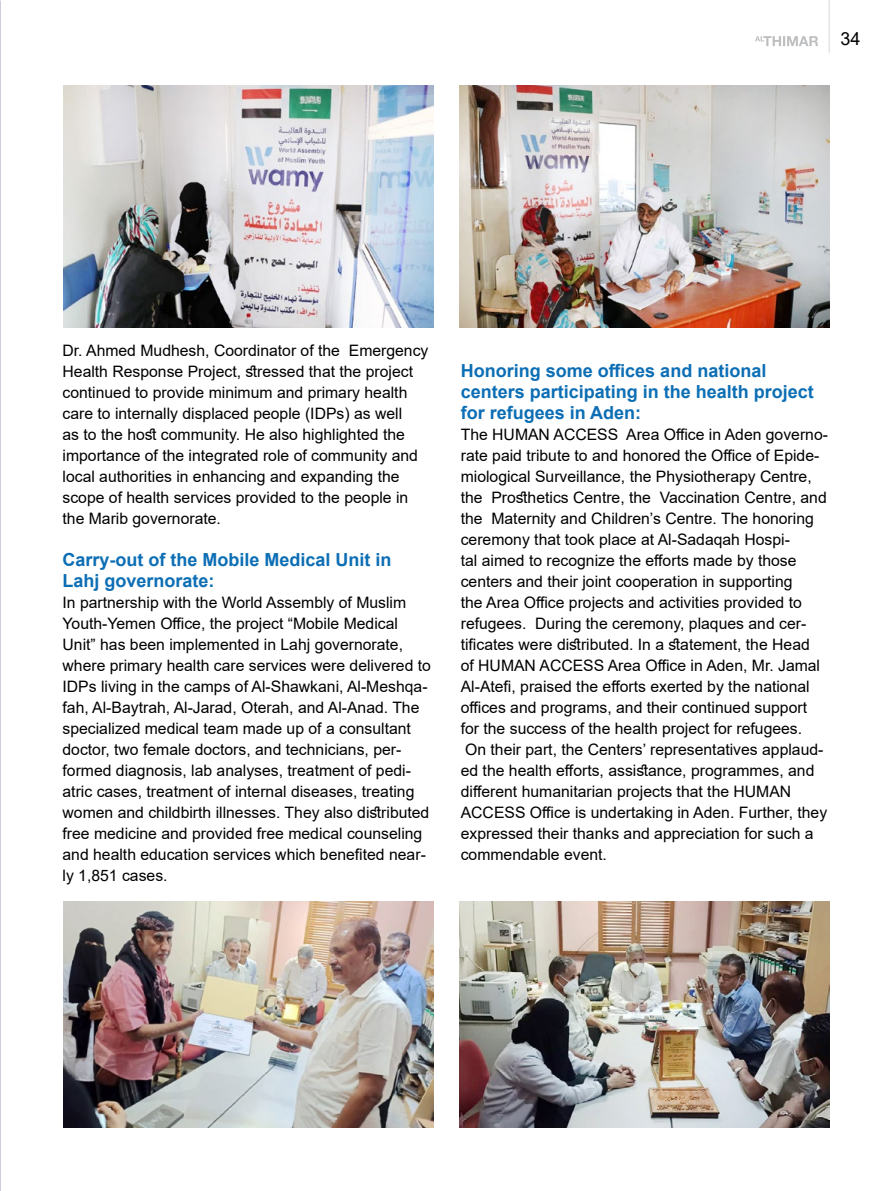
<style>
.page{position:relative;width:893px;height:1191px;background:#fff}
.page>*{position:absolute;margin:0;border:0;box-sizing:border-box;transform-origin:0 0}
.t1{font:700 18px/21px "Arial";color:#0c6eb4}
.t2{font:18px "Arial";color:#000}
.t3{font:15.75px/21px "Arial";color:#000}
</style>
<div class="page">
<hr style="left:828px;top:0;width:2px;height:53px;background:#e2e3e4">
<svg style="left:755px;top:36px;width:63px;height:10px"></svg>
<img style="left:64px;top:85px;width:370px;height:242px">
<img style="left:64px;top:901px;width:370px;height:226px">
<img style="left:459px;top:85px;width:370px;height:242px">
<img style="left:459px;top:901px;width:370px;height:226px">
<p class="t2" style="left:841px;top:26px;width:22px">34</p>
<p class="t3" style="left:63px;top:340px;width:357px">Dr. Ahmed Mudhesh, Coordinator of the<br>Health Response Project, stressed that the project continued to provide minimum and primary health care to internally displaced people (IDPs) as well as to the host community. He also highlighted the importance of the integrated role of community and local authorities in enhancing and expanding the scope of health services provided to the people in the Marib governorate.</p>
<p class="t1" style="left:63px;top:549px;width:331px">Carry-out of the Mobile Medical Unit in<br>Lahj governorate:</p>
<p class="t3" style="left:63px;top:592px;width:370px">In partnership with the World Assembly of Muslim Youth-Yemen Office, the project “Mobile Medical Unit” has been implemented in Lahj governorate, where primary health care services were delivered to</p>
<p class="t3" style="left:63px;top:697px;width:358px">fah, Al-Baytrah, Al-Jarad, Oterah, and Al-Anad. The</p>
<p class="t3" style="left:349px;top:340px;width:81px">Emergency</p>
<p class="t3" style="left:63px;top:676px;width:367px">IDPs living in the camps of Al-Shawkani, Al-Meshqa-</p>
<p class="t3" style="left:63px;top:718px;width:350px">specialized medical team made up of a consultant</p>
<p class="t3" style="left:63px;top:739px;width:340px">doctor, two female doctors, and technicians, per-</p>
<p class="t3" style="left:63px;top:760px;width:350px">formed diagnosis, lab analyses, treatment of pedi-</p>
<p class="t3" style="left:63px;top:781px;width:353px">atric cases, treatment of internal diseases, treating</p>
<p class="t3" style="left:63px;top:802px;width:368px">women and childbirth illnesses. They also distributed free medicine and provided free medical counseling</p>
<p class="t3" style="left:63px;top:865px;width:107px">ly 1,851 cases.</p>
<p class="t3" style="left:63px;top:844px;width:365px">and health education services which benefited near-</p>
<p class="t1" style="left:461px;top:360px;width:355px">Honoring some offices and national centers participating in the health project for refugees in Aden:</p>
<p class="t3" style="left:461px;top:424px;width:159px">The HUMAN ACCESS</p>
<p class="t3" style="left:626px;top:424px;width:203px">Area Office in Aden governo-</p>
<p class="t3" style="left:461px;top:445px;width:360px">rate paid tribute to and honored the Office of Epide-</p>
<p class="t3" style="left:461px;top:466px;width:353px">miological Surveillance, the Physiotherapy Centre,</p>
<p class="t3" style="left:461px;top:487px;width:23px">the</p>
<p class="t3" style="left:491px;top:487px;width:161px">Prosthetics Centre, the</p>
<p class="t3" style="left:660px;top:487px;width:168px">Vaccination Centre, and</p>
<p class="t3" style="left:491px;top:508px;width:324px">Maternity and Children s’ Centre. The honoring</p>
<p class="t3" style="left:461px;top:508px;width:23px">the</p>
<p class="t3" style="left:461px;top:550px;width:337px">tal aimed to recognize the efforts made by those</p>
<p class="t3" style="left:461px;top:529px;width:331px">ceremony that took place at Al-Sadaqah Hospi-</p>
<p class="t3" style="left:461px;top:571px;width:343px">centers and their joint cooperation in supporting the Area Office projects and activities provided to</p>
<p class="t3" style="left:461px;top:634px;width:351px">tificates were distributed In. a statement, the Head</p>
<p class="t3" style="left:461px;top:613px;width:67px">refugees.</p>
<p class="t3" style="left:461px;top:655px;width:361px">of HUMAN ACCESS Area Office in Aden, Mr. Jamal Al-Atefi, praised the efforts exerted by the national offices and programs, and their continued support for the success of the health project for refugees.</p>
<p class="t3" style="left:461px;top:760px;width:355px">ed the health efforts, assistance, programmes, and</p>
<p class="t3" style="left:535px;top:613px;width:273px">During the ceremony, plaques and cer-</p>
<p class="t3" style="left:465px;top:739px;width:360px">On their part, the Centers’ representatives applaud-</p>
<p class="t3" style="left:461px;top:781px;width:368px">different humanitarian projects that the HUMAN ACCESS Office is undertaking in Aden. Further, they expressed their thanks and appreciation for such a commendable event.</p>
</div>
